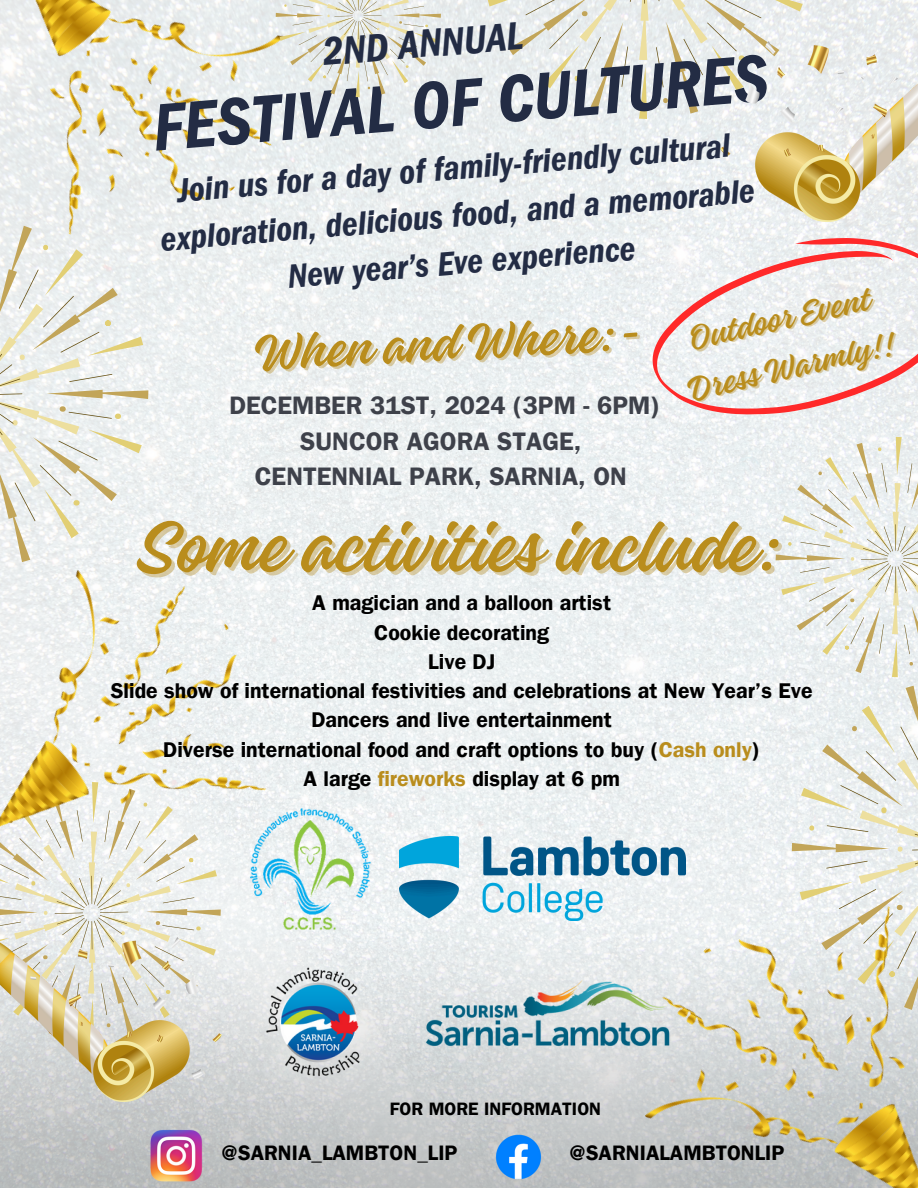
<style>
.page{position:relative;width:918px;height:1188px;background:#fff}
.page>*{position:absolute;margin:0;border:0;box-sizing:border-box;transform-origin:0 0}
.t1{font:76.65px "Gladiola";color:#b98d1d}
.t2{font:68.85px "Franklin Gothic LT Pro Dm Cn It";color:#232c44}
.t3{font:54.15px "Gladiola";color:#b98d1d}
.t4{font:40.35px "Franklin Gothic LT Pro Dm Cn It";color:#232c44}
.t5{font:35.55px "Gladiola";color:#b98d1d}
.t6{font:34.5px/47.1px "Franklin Gothic LT Pro Dm Cn It";color:#232c44;text-align:center}
.t7{font:25.35px/34.8px "Franklin Gothic LT Pro Dm";color:#3e414a;text-align:center}
.t8{font:21.3px "Franklin Gothic LT Pro Dm";color:#000}
.t9{font:21px "Franklin Gothic LT Pro Dm";color:#000}
.t10{font:18px "Franklin Gothic LT Pro Dm";color:#000}
.s1{color:#b98d1d}
</style>
<div class="page">
<img style="left:148px;top:0;width:770px;height:552px">
<img style="left:0;top:552px;width:776px;height:636px">
<svg style="left:480px;top:0;width:240px;height:119px"></svg>
<img style="left:0;top:0;width:332px;height:295px">
<svg style="left:143px;top:225px;width:5px;height:298px"></svg>
<svg style="left:0;top:217px;width:143px;height:306px;fill:#ebeff0"></svg>
<svg style="left:0;top:255px;width:113px;height:268px"></svg>
<svg style="left:776px;top:437px;width:142px;height:399px"></svg>
<svg style="left:276px;top:0;width:165px;height:97px"></svg>
<img style="left:720px;top:0;width:198px;height:221px">
<img style="left:0;top:942px;width:221px;height:159px">
<img style="left:592px;top:836px;width:326px;height:352px">
<img style="left:0;top:523px;width:328px;height:419px">
<svg style="left:653px;top:238px;width:265px;height:177px;fill:#edeff1"></svg>
<img style="left:250px;top:808px;width:120px;height:122px">
<img style="left:400px;top:836px;width:285px;height:85px">
<img style="left:263px;top:965px;width:107px;height:122px">
<img style="left:413px;top:972px;width:284px;height:88px">
<img style="left:148px;top:1127px;width:58px;height:58px">
<img style="left:482px;top:1120px;width:73px;height:68px">
<h5 class="t4" style="left:321px;top:38px;width:203px;rotate:-5deg">2ND ANNUAL</h5>
<p class="t2" style="left:151px;top:105px;width:619px;rotate:-5deg">FESTIVAL OF CULTURES</p>
<p class="t6" style="left:155px;top:176px;width:598px;rotate:-5deg">Join us for a day of family-friendly cultural exploration, delicious food, and a memorable<br>New year’s Eve experience</p>
<p class="t5" style="left:683px;top:313px;width:185px;rotate:-13deg">Outdoor Event</p>
<h1 class="t3" style="left:251px;top:312px;width:386px;rotate:-3deg">When and Where:-</h1>
<p class="t5" style="left:681px;top:364px;width:212px;rotate:-13deg">Dress Warmly!!</p>
<h4 class="t7" style="left:229px;top:391px;width:432px">DECEMBER 31ST, 2024 (3PM - 6PM)</h4>
<h2 class="t7" style="left:255px;top:428px;width:374px">SUNCOR AGORA STAGE,<br>CENTENNIAL PARK, SARNIA, ON</h2>
<p class="t1" style="left:135px;top:488px;width:645px">Some activities include:</p>
<p class="t8" style="left:312px;top:596px;width:300px">A magician and a balloon artist</p>
<p class="t8" style="left:374px;top:625px;width:176px">Cookie decorating</p>
<h6 class="t8" style="left:428px;top:654px;width:69px">Live DJ</h6>
<h3 class="t8" style="left:111px;top:683px;width:703px">Slide show of international festivities and celebrations at New Year’s Eve</h3>
<p class="t8" style="left:311px;top:713px;width:302px">Dancers and live entertainment</p>
<p class="t8" style="left:163px;top:742px;width:598px">Diverse international food and craft options to buy (<span class="s1">Cash only</span>)</p>
<p class="t8" style="left:304px;top:771px;width:318px">A large <span class="s1">fireworks</span> display at 6 pm</p>
<p class="t10" style="left:390px;top:1102px;width:213px">FOR MORE INFORMATION</p>
<p class="t9" style="left:221px;top:1145px;width:238px">@SARNIA_LAMBTON_LIP</p>
<p class="t9" style="left:569px;top:1145px;width:217px">@SARNIALAMBTONLIP</p>
</div>
